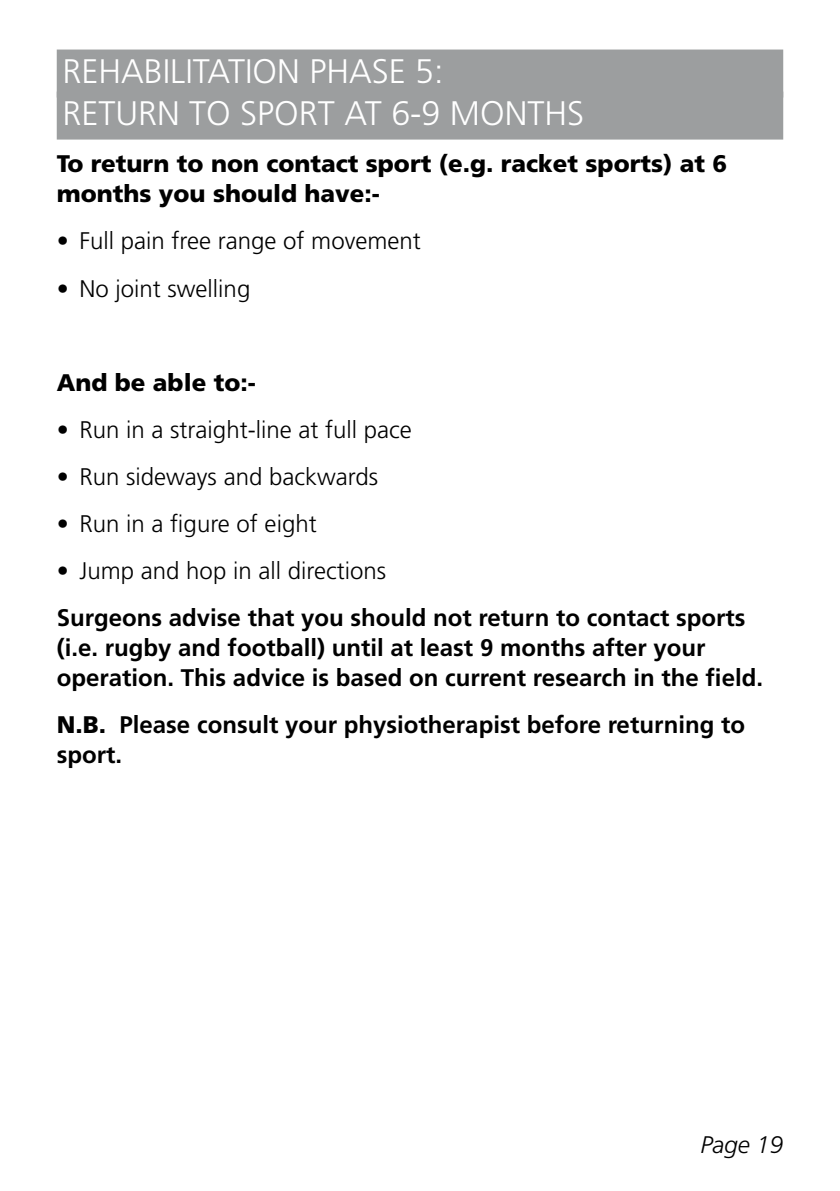
<style>
.page{position:relative;width:840px;height:1191px;background:#fff}
.page>*{position:absolute;margin:0;border:0;box-sizing:border-box;transform-origin:0 0}
.t1{font:300 34px/42px "Frutiger";color:#fff}
.t2{font:700 24px/30px "Frutiger";color:#000}
.t3{font:300 24px "Frutiger";color:#000}
.t4{font:900 24px/30px "Frutiger";color:#000}
.t5{font:italic 300 24px "Frutiger";color:#000}
.s1{font-weight:900}
</style>
<div class="page">
<div style="left:57px;top:50px;width:725px;height:48px;background:#9c9e9f"></div>
<div style="left:57px;top:92px;width:725px;height:48px;background:#9c9e9f"></div>
<h1 class="t1" style="left:62px;top:51px;width:523px">REHABILITATION PHASE 5:<br>RETURN TO SPORT AT 6-9 MONTHS</h1>
<p class="t4" style="left:57px;top:149px;width:671px">To return to non contact sport (e.g. racket sports) at 6 months you should have:-</p>
<p class="t3" style="left:57px;top:228px;width:365px">• Full pain free range of movement</p>
<p class="t3" style="left:57px;top:275px;width:195px">• No joint swelling</p>
<p class="t4" style="left:57px;top:367px;width:200px">And be able to:-</p>
<p class="t3" style="left:57px;top:416px;width:356px">• Run in a straight-line at full pace</p>
<p class="t3" style="left:57px;top:463px;width:322px">• Run sideways and backwards</p>
<p class="t3" style="left:57px;top:510px;width:261px">• Run in a figure of eight</p>
<p class="t3" style="left:57px;top:557px;width:330px">• Jump and hop in all directions</p>
<p class="t2" style="left:57px;top:602px;width:707px">Surgeons advise that you should not return to contact sports (i.e. rugby and football) until at least 9 months after your operation. This advice is based on current research in the field.</p>
<p class="t2" style="left:57px;top:709px;width:689px"><span class="s1">N.B.</span> Please consult your physiotherapist before returning to sport.</p>
<p class="t5" style="left:700px;top:1131px;width:84px">Page 19</p>
</div>
